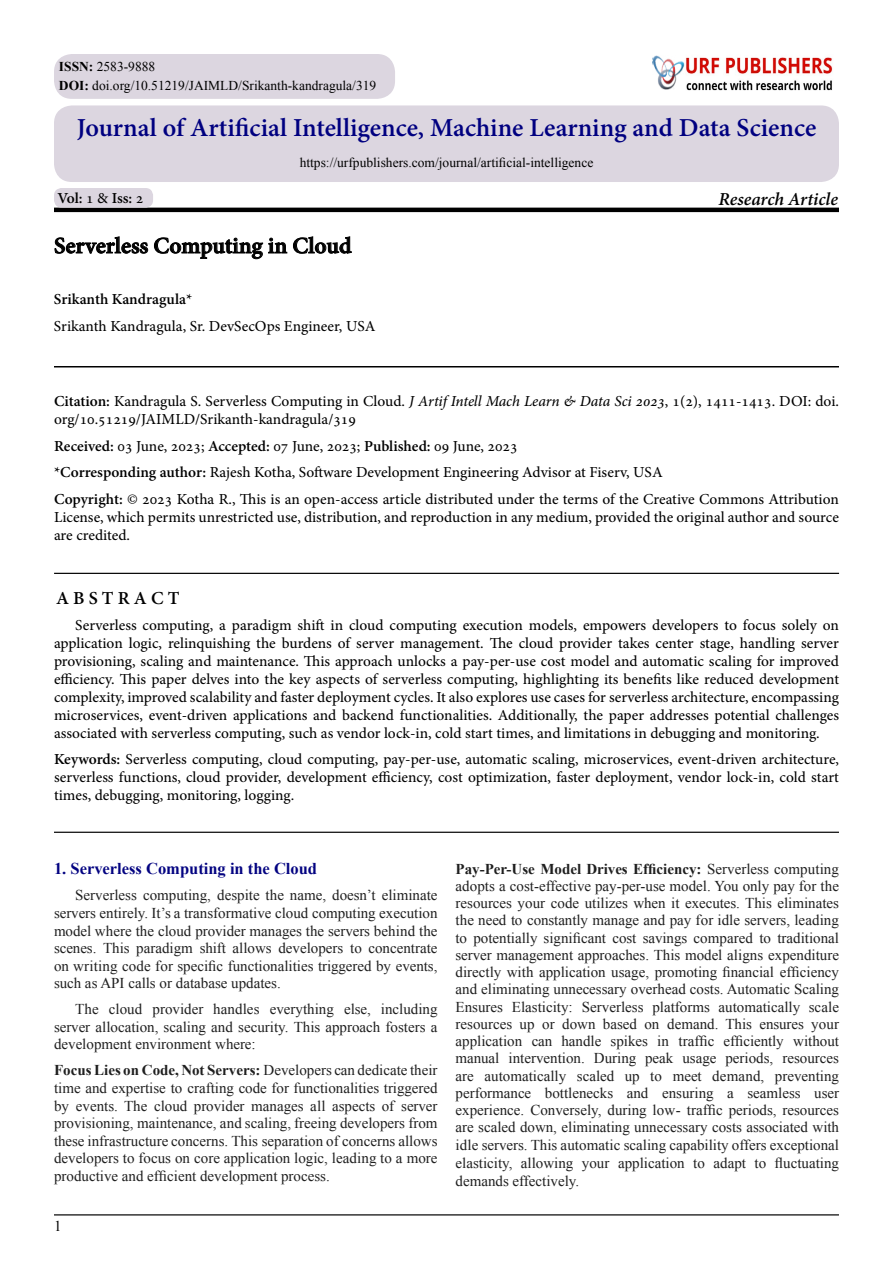
<style>
.page{position:relative;width:893px;height:1263px;background:#fff}
.page>*{position:absolute;margin:0;border:0;box-sizing:border-box;transform-origin:0 0}
.t1{font:700 25.5px "Adobe Hebrew";color:#000080}
.t2{font:700 22.5px "Adobe Hebrew";color:#000}
.t3{font:italic 700 18px "Adobe Hebrew";letter-spacing:-.005em;color:#000}
.t4{font:700 18px "Adobe Hebrew";letter-spacing:.23em;color:#000}
.t5{font:700 16.5px "Times New Roman";color:#030381}
.t6{font:15px/17.5px "Times New Roman";color:#1f1f1f}
.t7{font:15px/18px "Adobe Hebrew";color:#000}
.t8{font:700 15px "Adobe Hebrew";color:#000}
.t9{font:15px "Times New Roman";color:#000}
.t10{font:13.5px/18.3px "Times New Roman";color:#000}
.s1{font-weight:700}
.s2{font-weight:400}
.s3{font-style:italic}
</style>
<div class="page">
<hr style="left:54px;top:208px;width:785px;height:4px;background:#000">
<svg style="left:54px;top:236px;width:94px;height:18px"></svg>
<svg style="left:154px;top:236px;width:198px;height:23px"></svg>
<hr style="left:54px;top:366px;width:785px;height:1px;background:#000">
<hr style="left:54px;top:573px;width:785px;height:1px;background:#000">
<hr style="left:54px;top:1214px;width:785px;height:1px;background:#000">
<div style="left:54px;top:188px;width:99px;height:20px;background:#dcd6e0;border-radius:8px"></div>
<div style="left:54px;top:105px;width:785px;height:77px;background:#dcd6e0;border-radius:18px"></div>
<img style="left:697px;top:57px;width:136px;height:33px">
<div style="left:641px;top:44px;width:56px;height:46px;background:#000;opacity:.5"></div>
<div style="left:642px;top:46px;width:50px;height:44px;background:#fff"></div>
<div style="left:651px;top:55px;width:44px;height:35px;background:#000;opacity:.75"></div>
<div style="left:54px;top:54px;width:341px;height:45px;background:#dcd6e0;border-radius:18px"></div>
<hr style="left:54px;top:832px;width:785px;height:1px;background:#000">
<p class="t10" style="left:59px;top:57px;width:319px"><span class="s1">ISSN:</span> 2583-9888<br><span class="s1">DOI:</span> doi.org/10.51219/JAIMLD/Srikanth-kandragula/319</p>
<h1 class="t1" style="left:77px;top:112px;width:741px">Journal of Artificial Intelligence, Machine Learning and Data Science</h1>
<p class="t8" style="left:57px;top:189px;width:87px">Vol <span class="s2">1</span>: <span class="s2">&amp;</span> Iss <span class="s2">2</span>:</p>
<p class="t10" style="left:300px;top:153px;width:295px">https://urfpublishers.com/journal/artificial-intelligence</p>
<h2 class="t2" style="left:54px;top:232px;width:299px">Serverless Computing in Cloud</h2>
<p class="t8" style="left:54px;top:290px;width:140px">Srikanth Kandragula*</p>
<p class="t7" style="left:54px;top:317px;width:323px">Srikanth Kandragula, Sr. DevSecOps Engineer, USA</p>
<p class="t3" style="left:718px;top:188px;width:121px">Research Article</p>
<p class="t7" style="left:54px;top:393px;width:786px"><span class="s1">Citation:</span> Kandragula .S Serverless Computing in Cloud <span class="s3">J</span>. <span class="s3">Artif Intell Mach Learn &amp; Data Sci 2023</span>, , )2(1 1411-1413. DOI: doi. org/10.51219/JAIMLD/Srikanth-kandragula/319</p>
<p class="t7" style="left:54px;top:433px;width:786px;line-height:26.5px"><span class="s1">Received:</span> 03 June, 2023; <span class="s1">Accepted:</span> 07 June, 2023; <span class="s1">Published:</span> 09 June, 2023<br><span class="s1">*Corresponding author:</span> Rajesh Kotha, Software Development Engineering Advisor at Fiserv, USA<br><span class="s1">Copyright:</span> © 2023 Kotha R., This is an open-access article distributed under the terms of the Creative Commons Attribution</p>
<p class="t7" style="left:54px;top:508px;width:786px">License, which permits unrestricted use, distribution, and reproduction in any medium, provided the original author and source are credited.</p>
<p class="t4" style="left:56px;top:587px;width:125px">AB TS RACT</p>
<p class="t7" style="left:54px;top:616px;width:786px;text-align:justify;text-indent:21px">Serverless computing a, paradigm shift in cloud computing execution models, empowers developers to focus solely on application logic, relinquishing the burdens of server management. The cloud provider takes center stage, handling server provisioning, scaling and maintenance. This approach unlocks a pay-per-use cost model and automatic scaling for improved efficiency. This paper delves into the key aspects of serverless computing, highlighting its benefits like reduced development complexity, improved scalability and faster deployment cycles It. also explores use cases for serverless architecture, encompassing microservices, event-driven applications and backend functionalities. Additionally, the paper addresses potential challenges associated with serverless computing, such as vendor lock-in, cold start times, and limitations in debugging and monitoring.</p>
<p class="t7" style="left:54px;top:750px;width:786px;text-align:justify"><span class="s1">Keywords:</span> Serverless computing, cloud computing, pay-per-use, automatic scaling, microservices, event-driven architecture, serverless functions, cloud provider, development efficiency, cost optimization, faster deployment, vendor lock-in, cold start times, debugging, monitoring, logging.</p>
<p class="t5" style="left:54px;top:857px;width:265px">1. Serverless Computing in the Cloud</p>
<p class="t6" style="left:54px;top:886px;width:385px;text-align:justify;text-indent:21px">Serverless computing, despite the name, doesn t’ eliminate servers entirely It. as’ transformative cloud computing execution model where the cloud provider manages the servers behind the scenes. This paradigm shift allows developers to concentrate on writing code for specific functionalities triggered by events, such as API calls or database updates.</p>
<p class="t6" style="left:381px;top:1000px;width:58px">including</p>
<p class="t6" style="left:54px;top:1000px;width:385px;text-indent:21px">The<br>server allocation, scaling and security. This approach fosters a development environment where:</p>
<p class="t6" style="left:54px;top:1061px;width:385px;text-align:right"><span class="s1">Focus Lies on Code, Not Servers:</span> Developers can dedicate their time and expertise to crafting code for functionalities triggered server</p>
<p class="t6" style="left:109px;top:1000px;width:35px">cloud</p>
<p class="t6" style="left:153px;top:1000px;width:52px">provider</p>
<p class="t6" style="left:213px;top:1000px;width:48px">handles</p>
<p class="t6" style="left:270px;top:1000px;width:66px">everything</p>
<p class="t6" style="left:344px;top:1000px;width:28px">else,</p>
<p class="t6" style="left:54px;top:1096px;width:385px">by<br>provisioning, maintenance, and scaling, freeing developers from these infrastructure concerns. This separation of concerns allows developers to focus on core application logic, leading to a more productive and efficient development process.</p>
<p class="t6" style="left:76px;top:1096px;width:320px">events. The cloud provider manages all aspects of</p>
<p class="t6" style="left:455px;top:860px;width:385px;text-align:right"><span class="s1">Pay-Per-Use Model Drives Efficiency:</span> Serverless computing adopts a cost-effective pay-per-use model. You only pay for the resources your code utilizes when it executes. This eliminates the need to constantly manage and pay for idle servers, leading to potentially significant cost savings compared to traditional server management approaches. This model aligns expenditure directly with application usage, promoting financial efficiency and eliminating unnecessary overhead costs. Automatic Scaling scale</p>
<p class="t6" style="left:512px;top:998px;width:62px">Elasticity:</p>
<p class="t6" style="left:582px;top:998px;width:63px">Serverless</p>
<p class="t6" style="left:652px;top:998px;width:59px">platforms</p>
<p class="t6" style="left:718px;top:998px;width:83px">automatically</p>
<p class="t6" style="left:455px;top:998px;width:49px">Ensures</p>
<p class="t6" style="left:455px;top:1015px;width:58px">resources</p>
<p class="t6" style="left:520px;top:1015px;width:17px">up</p>
<p class="t6" style="left:562px;top:1015px;width:35px">down</p>
<p class="t6" style="left:603px;top:1015px;width:36px">based</p>
<p class="t6" style="left:542px;top:1015px;width:14px">or</p>
<p class="t6" style="left:645px;top:1015px;width:16px">on</p>
<p class="t6" style="left:667px;top:1015px;width:53px">demand.</p>
<p class="t6" style="left:725px;top:1015px;width:28px">This</p>
<p class="t6" style="left:759px;top:1015px;width:46px">ensures</p>
<p class="t6" style="left:811px;top:1015px;width:29px">your</p>
<p class="t6" style="left:455px;top:1032px;width:68px">application</p>
<p class="t6" style="left:532px;top:1032px;width:22px">can</p>
<p class="t6" style="left:561px;top:1032px;width:41px">handle</p>
<p class="t6" style="left:611px;top:1032px;width:39px">spikes</p>
<p class="t6" style="left:657px;top:1032px;width:13px">in</p>
<p class="t6" style="left:679px;top:1032px;width:37px">traffic</p>
<p class="t6" style="left:724px;top:1032px;width:62px">efficiently</p>
<p class="t6" style="left:793px;top:1032px;width:47px">without</p>
<p class="t6" style="left:455px;top:1049px;width:45px">manual</p>
<p class="t6" style="left:509px;top:1049px;width:78px">intervention.</p>
<p class="t6" style="left:594px;top:1049px;width:44px">During</p>
<p class="t6" style="left:645px;top:1049px;width:30px">peak</p>
<p class="t6" style="left:682px;top:1049px;width:36px">usage</p>
<p class="t6" style="left:725px;top:1049px;width:49px">periods,</p>
<p class="t6" style="left:782px;top:1049px;width:58px">resources</p>
<p class="t6" style="left:455px;top:1067px;width:20px">are</p>
<p class="t6" style="left:484px;top:1067px;width:83px">automatically</p>
<p class="t6" style="left:577px;top:1067px;width:39px">scaled</p>
<p class="t6" style="left:625px;top:1067px;width:17px">up</p>
<p class="t6" style="left:650px;top:1067px;width:13px">to</p>
<p class="t6" style="left:673px;top:1067px;width:30px">meet</p>
<p class="t6" style="left:712px;top:1067px;width:54px">demand,</p>
<p class="t6" style="left:775px;top:1067px;width:66px">preventing</p>
<p class="t6" style="left:545px;top:1084px;width:70px">bottlenecks</p>
<p class="t6" style="left:627px;top:1084px;width:23px">and</p>
<p class="t6" style="left:662px;top:1084px;width:53px">ensuring</p>
<p class="t6" style="left:747px;top:1084px;width:55px">seamless</p>
<p class="t6" style="left:455px;top:1084px;width:77px">performance</p>
<p class="t6" style="left:455px;top:1101px;width:385px">experience. Conversely, during low- traffic periods, resources</p>
<p class="t6" style="left:455px;top:1118px;width:385px">are scaled down, eliminating unnecessary costs associated with</p>
<p class="t6" style="left:455px;top:1136px;width:385px">idle servers. This automatic scaling capability offers exceptional</p>
<p class="t6" style="left:775px;top:1154px;width:66px">fluctuating</p>
<p class="t6" style="left:814px;top:1084px;width:26px">user</p>
<p class="t6" style="left:727px;top:1084px;width:8px">a</p>
<p class="t6" style="left:455px;top:1153px;width:125px;line-height:18px">elasticity,<br>demands effectively.</p>
<p class="t6" style="left:521px;top:1154px;width:54px">allowing</p>
<p class="t6" style="left:618px;top:1154px;width:68px">application</p>
<p class="t6" style="left:714px;top:1154px;width:34px">adapt</p>
<p class="t6" style="left:693px;top:1154px;width:13px">to</p>
<p class="t6" style="left:755px;top:1154px;width:13px">to</p>
<p class="t6" style="left:582px;top:1154px;width:29px">your</p>
<p class="t9" style="left:54px;top:1216px;width:9px">1</p>
</div>
